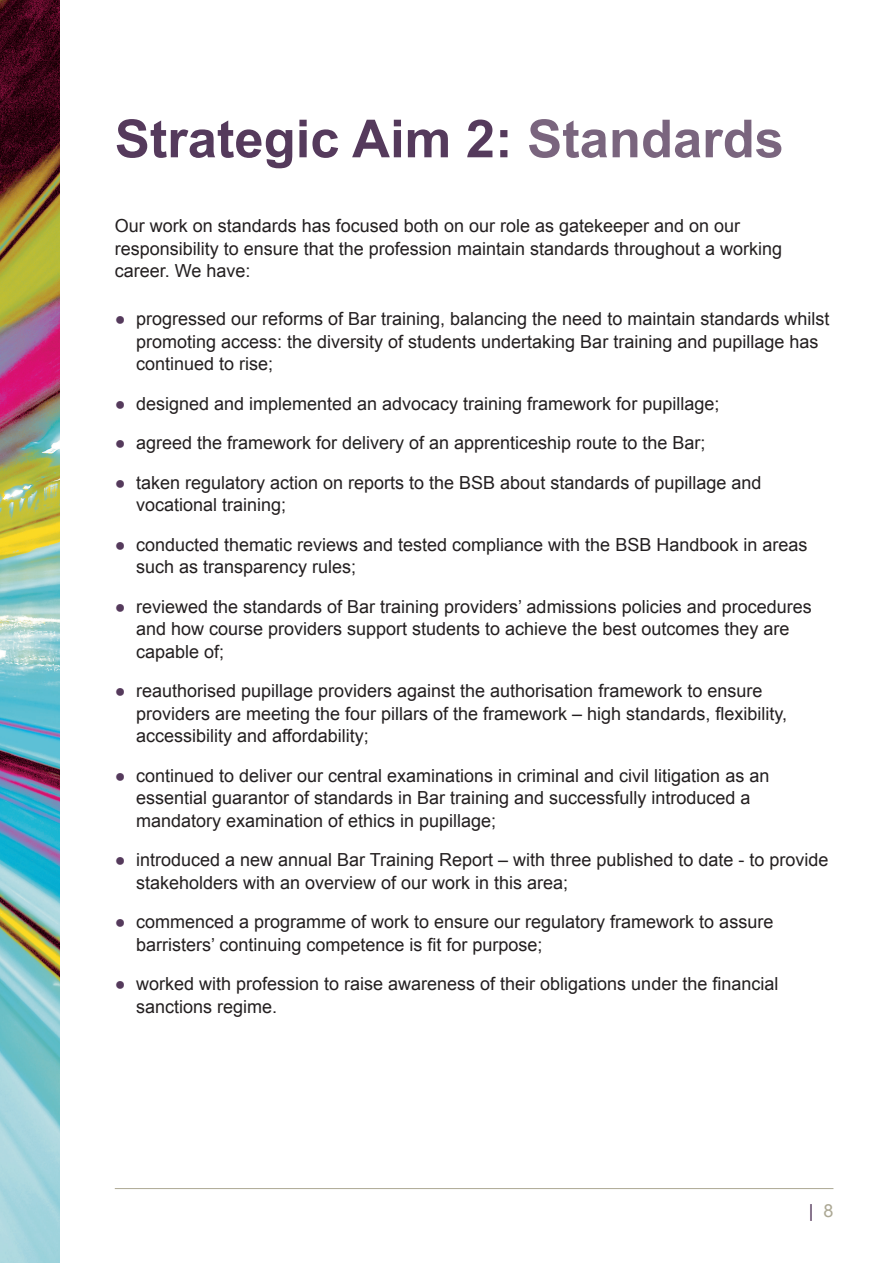
<style>
.page{position:relative;width:893px;height:1263px;background:#fff}
.page>*{position:absolute;margin:0;border:0;box-sizing:border-box;transform-origin:0 0}
.t1{font:700 52.5px "Arial";color:#553a5c}
.t2{font:18px/22.5px "Arial";color:#231f20}
.t3{font:18px "Arial";color:#553a5c}
.s1{color:#7a657e}
.s2{font-weight:700;color:#553a5c}
.s3{color:#aca894}
</style>
<div class="page">
<hr style="left:115px;top:1188px;width:718px;height:1px;background:#aca894">
<img style="left:0;top:0;width:60px;height:1263px">
<h1 class="t1" style="left:115px;top:104px;width:671px">Strategic Aim 2: <span class="s1">Standards</span></h1>
<p class="t2" style="left:115px;top:215px;width:669px">Our work on standards has focused both on our role as gatekeeper and on our responsibility to ensure that the profession maintain standards throughout a working career. We have:</p>
<p class="t2" style="left:136px;top:308px;width:695px;text-indent:-21px"><span class="s2">●</span> progressed our reforms of Bar training, balancing the need to maintain standards whilst promoting access: the diversity of students undertaking Bar training and pupillage has continued to rise;</p>
<p class="t2" style="left:115px;top:392px;width:606px"><span class="s2">●</span> designed and implemented an advocacy training framework for pupillage;</p>
<p class="t2" style="left:115px;top:432px;width:592px"><span class="s2">●</span> agreed the framework for delivery of an apprenticeship route to the Bar;</p>
<p class="t2" style="left:136px;top:471px;width:627px;text-indent:-21px"><span class="s2">●</span> taken regulatory action on reports to the BSB about standards of pupillage and vocational training;</p>
<p class="t2" style="left:136px;top:533px;width:673px;text-indent:-21px"><span class="s2">●</span> conducted thematic reviews and tested compliance with the BSB Handbook in areas such as transparency rules;</p>
<p class="t2" style="left:136px;top:595px;width:677px;text-indent:-21px"><span class="s2">●</span> reviewed the standards of Bar training providers’ admissions policies and procedures and how course providers support students to achieve the best outcomes they are capable of;</p>
<p class="t2" style="left:136px;top:680px;width:652px;text-indent:-21px"><span class="s2">●</span> reauthorised pupillage providers against the authorisation framework to ensure providers are meeting the four pillars of the framework – high standards, flexibility, accessibility and affordability;</p>
<p class="t2" style="left:136px;top:764px;width:635px;text-indent:-21px"><span class="s2">●</span> continued to deliver our central examinations in criminal and civil litigation as an essential guarantor of standards in Bar training and successfully introduced a mandatory examination of ethics in pupillage;</p>
<p class="t2" style="left:136px;top:849px;width:694px;text-indent:-21px"><span class="s2">●</span> introduced a new annual Bar Training Report – with three published to date - to provide stakeholders with an overview of our work in this area;</p>
<p class="t2" style="left:136px;top:911px;width:639px;text-indent:-21px"><span class="s2">●</span> commenced a programme of work to ensure our regulatory framework to assure barristers’ continuing competence is fit for purpose;</p>
<p class="t2" style="left:136px;top:973px;width:644px;text-indent:-21px"><span class="s2">●</span> worked with profession to raise awareness of their obligations under the financial sanctions regime.</p>
<p class="t3" style="left:809px;top:1198px;width:26px">| <span class="s3">8</span></p>
</div>
